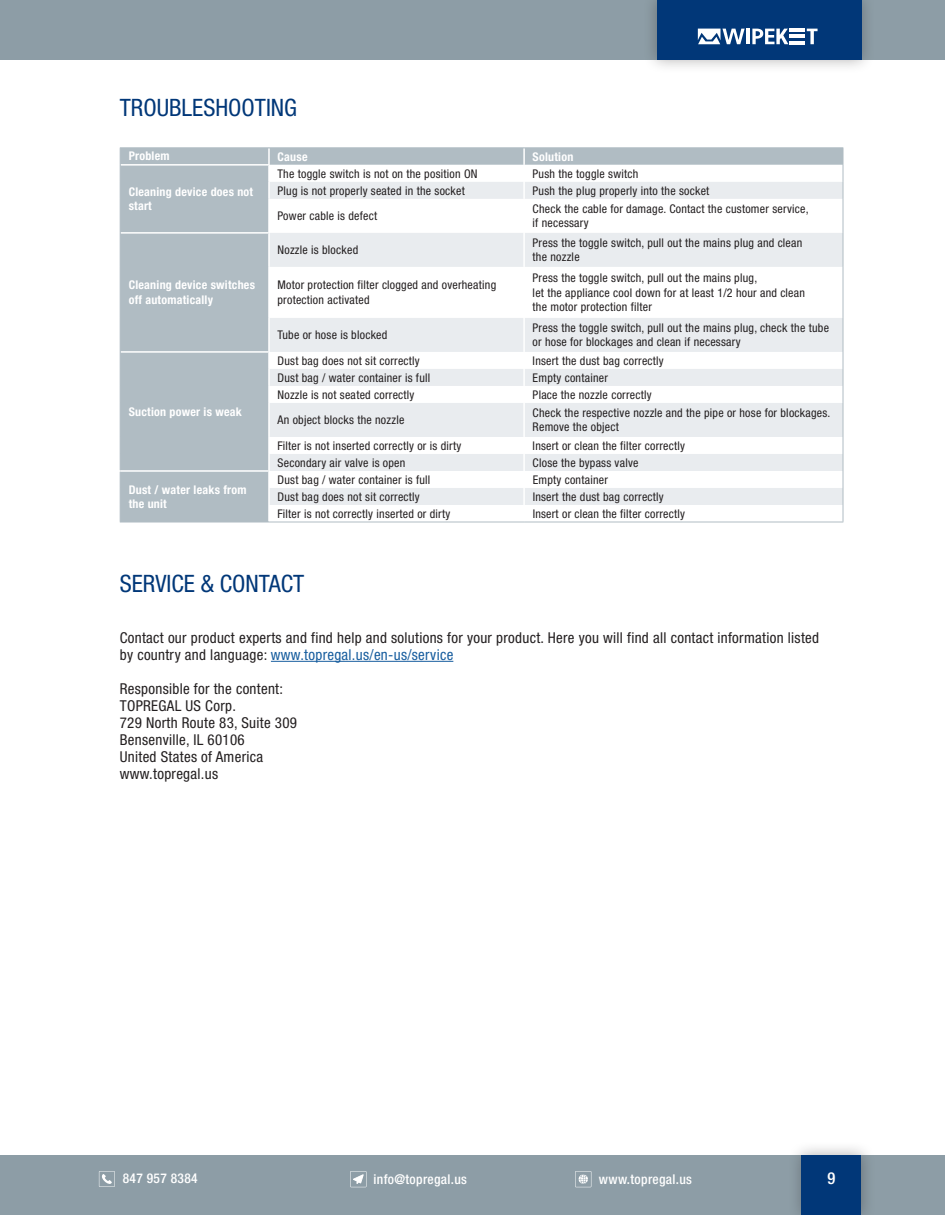
<style>
.page{position:relative;width:945px;height:1215px;background:#fff}
.page>*{position:absolute;margin:0;border:0;box-sizing:border-box;transform-origin:0 0}
.t1{font:condensed 24px "Helvetica Neue LT Pro";color:#013778}
.t2{font:500 condensed 16.5px "Helvetica Neue LT Pro";color:#fff}
.t3{font:condensed 15px/17px "Helvetica Neue LT Pro";letter-spacing:.02em;color:#231f20}
.t4{font:500 condensed 13.5px "Helvetica Neue LT Pro";letter-spacing:.025em;color:#fff}
.t5{font:condensed 12px/14.4px "Helvetica Neue LT Pro";letter-spacing:.02em;color:#231f20}
.t6{font:700 condensed 12px/14.4px "Helvetica Neue LT Pro";letter-spacing:.02em;color:#fff}
.s1{color:#175d9e}
</style>
<div class="page">
<div style="left:0;top:0;width:945px;height:60px;background:#8d9da6"></div>
<div style="left:643px;top:0;width:232px;height:74px;background:#231f20;opacity:.35"></div>
<div style="left:657px;top:0;width:204px;height:60px;background:#013778"></div>
<div style="left:0;top:1155px;width:945px;height:60px;background:#8d9da6"></div>
<svg style="left:575px;top:1171px;width:16px;height:16px"></svg>
<svg style="left:350px;top:1171px;width:16px;height:16px"></svg>
<svg style="left:99px;top:1171px;width:16px;height:16px"></svg>
<div style="left:787px;top:1141px;width:88px;height:74px;background:#231f20;opacity:.35"></div>
<div style="left:802px;top:1155px;width:59px;height:60px;background:#013778"></div>
<hr style="left:747px;top:29px;width:3px;height:15px;background:#fff">
<svg style="left:698px;top:29px;width:47px;height:15px"></svg>
<hr style="left:789px;top:29px;width:16px;height:3px;background:#fff">
<hr style="left:789px;top:35px;width:16px;height:3px;background:#fff">
<hr style="left:789px;top:41px;width:16px;height:3px;background:#fff">
<svg style="left:752px;top:29px;width:36px;height:15px"></svg>
<svg style="left:807px;top:29px;width:11px;height:15px"></svg>
<div style="left:121px;top:148px;width:722px;height:374px;background:#b0bcc3"></div>
<svg style="left:270px;top:165px;width:573px;height:357px"></svg>
<svg style="left:270px;top:182px;width:573px;height:323px;fill:#e9ecef"></svg>
<svg style="left:523px;top:148px;width:2px;height:51px"></svg>
<hr style="left:523px;top:199px;width:2px;height:34px;background:#fff">
<hr style="left:523px;top:233px;width:2px;height:34px;background:#fff">
<hr style="left:523px;top:267px;width:2px;height:51px;background:#fff">
<hr style="left:523px;top:318px;width:2px;height:34px;background:#fff">
<hr style="left:121px;top:164px;width:149px;height:2px;background:#fff">
<svg style="left:268px;top:148px;width:2px;height:51px"></svg>
<hr style="left:268px;top:199px;width:2px;height:33px;background:#fff">
<hr style="left:121px;top:232px;width:149px;height:2px;background:#fff">
<hr style="left:268px;top:234px;width:2px;height:33px;background:#fff">
<hr style="left:268px;top:267px;width:2px;height:51px;background:#fff">
<hr style="left:268px;top:318px;width:2px;height:33px;background:#fff">
<hr style="left:121px;top:351px;width:149px;height:2px;background:#fff">
<svg style="left:268px;top:353px;width:2px;height:50px"></svg>
<svg style="left:523px;top:352px;width:2px;height:51px"></svg>
<hr style="left:268px;top:403px;width:2px;height:34px;background:#fff">
<hr style="left:523px;top:403px;width:2px;height:34px;background:#fff">
<hr style="left:120px;top:470px;width:150px;height:2px;background:#fff">
<svg style="left:268px;top:437px;width:2px;height:85px"></svg>
<svg style="left:523px;top:437px;width:2px;height:85px"></svg>
<hr style="left:120px;top:522px;width:149px;height:1px;background:#b0bcc3">
<hr style="left:269px;top:522px;width:255px;height:1px;background:#b0bcc3">
<hr style="left:524px;top:522px;width:319px;height:1px;background:#b0bcc3">
<hr style="left:120px;top:147px;width:149px;height:1px;background:#b0bcc3">
<hr style="left:269px;top:147px;width:255px;height:1px;background:#b0bcc3">
<hr style="left:524px;top:147px;width:319px;height:1px;background:#b0bcc3">
<svg style="left:120px;top:148px;width:1px;height:51px"></svg>
<hr style="left:120px;top:199px;width:1px;height:34px;background:#b0bcc3">
<svg style="left:843px;top:148px;width:1px;height:51px"></svg>
<hr style="left:843px;top:199px;width:1px;height:34px;background:#b0bcc3">
<hr style="left:120px;top:233px;width:1px;height:34px;background:#b0bcc3">
<hr style="left:120px;top:267px;width:1px;height:51px;background:#b0bcc3">
<hr style="left:120px;top:318px;width:1px;height:34px;background:#b0bcc3">
<hr style="left:843px;top:233px;width:1px;height:34px;background:#b0bcc3">
<hr style="left:843px;top:267px;width:1px;height:51px;background:#b0bcc3">
<hr style="left:843px;top:318px;width:1px;height:34px;background:#b0bcc3">
<svg style="left:120px;top:352px;width:1px;height:51px"></svg>
<hr style="left:120px;top:403px;width:1px;height:34px;background:#b0bcc3">
<svg style="left:120px;top:437px;width:1px;height:85px"></svg>
<svg style="left:843px;top:352px;width:1px;height:51px"></svg>
<hr style="left:843px;top:403px;width:1px;height:34px;background:#b0bcc3">
<svg style="left:843px;top:437px;width:1px;height:85px"></svg>
<hr style="left:271px;top:661px;width:182px;height:1px;background:#175d9e">
<h1 class="t1" style="left:120px;top:93px;width:179px">TROUBLESHOOTING</h1>
<p class="t6" style="left:129px;top:149px;width:42px">Problem</p>
<p class="t6" style="left:278px;top:149px;width:32px">Cause</p>
<p class="t6" style="left:533px;top:149px;width:42px">Solution</p>
<p class="t6" style="left:129px;top:185px;width:126px">Cleaning device does not start</p>
<p class="t5" style="left:278px;top:166px;width:202px">The toggle switch is not on the position ON</p>
<p class="t5" style="left:533px;top:166px;width:107px">Push the toggle switch</p>
<p class="t5" style="left:278px;top:183px;width:189px">Plug is not properly seated in the socket</p>
<p class="t5" style="left:533px;top:183px;width:178px">Push the plug properly into the socket</p>
<p class="t5" style="left:278px;top:209px;width:101px">Power cable is defect</p>
<p class="t5" style="left:533px;top:201px;width:278px">Check the cable for damage. Contact the customer service, if necessary</p>
<p class="t6" style="left:129px;top:278px;width:128px">Cleaning device switches off automatically</p>
<p class="t6" style="left:129px;top:404px;width:115px">Suction power is weak</p>
<p class="t6" style="left:129px;top:482px;width:119px">Dust / water leaks from the unit</p>
<p class="t5" style="left:278px;top:243px;width:82px">Nozzle is blocked</p>
<p class="t5" style="left:533px;top:235px;width:271px">Press the toggle switch, pull out the mains plug and clean the nozzle</p>
<p class="t5" style="left:278px;top:278px;width:220px">Motor protection filter clogged and overheating protection activated</p>
<p class="t5" style="left:533px;top:271px;width:274px">Press the toggle switch, pull out the mains plug,<br>let the appliance cool down for at least 1/2 hour and clean the motor protection filter</p>
<p class="t5" style="left:278px;top:328px;width:111px">Tube or hose is blocked</p>
<p class="t5" style="left:533px;top:320px;width:298px">Press the toggle switch, pull out the mains plug, check the tube or hose for blockages and clean if necessary</p>
<p class="t5" style="left:278px;top:353px;width:144px">Dust bag does not sit correctly</p>
<p class="t5" style="left:533px;top:353px;width:133px">Insert the dust bag correctly</p>
<p class="t5" style="left:278px;top:370px;width:154px">Dust bag / water container is full</p>
<p class="t5" style="left:533px;top:370px;width:77px">Empty container</p>
<p class="t5" style="left:278px;top:387px;width:138px">Nozzle is not seated correctly</p>
<p class="t5" style="left:533px;top:387px;width:121px">Place the nozzle correctly</p>
<p class="t5" style="left:278px;top:413px;width:128px">An object blocks the nozzle</p>
<p class="t5" style="left:533px;top:405px;width:299px">Check the respective nozzle and the pipe or hose for blockages.<br>Remove the object</p>
<p class="t5" style="left:278px;top:438px;width:185px">Filter is not inserted correctly or is dirty</p>
<p class="t5" style="left:533px;top:438px;width:154px">Insert or clean the filter correctly</p>
<p class="t5" style="left:278px;top:455px;width:129px">Secondary air valve is open</p>
<p class="t5" style="left:533px;top:455px;width:107px">Close the bypass valve</p>
<p class="t5" style="left:278px;top:472px;width:154px">Dust bag / water container is full</p>
<p class="t5" style="left:533px;top:472px;width:77px">Empty container</p>
<p class="t5" style="left:278px;top:489px;width:144px">Dust bag does not sit correctly</p>
<p class="t5" style="left:533px;top:489px;width:133px">Insert the dust bag correctly</p>
<p class="t5" style="left:278px;top:506px;width:174px">Filter is not correctly inserted or dirty</p>
<p class="t5" style="left:533px;top:506px;width:154px">Insert or clean the filter correctly</p>
<h1 class="t1" style="left:120px;top:569px;width:186px">SERVICE &amp; CONTACT</h1>
<p class="t3" style="left:120px;top:629px;width:701px">Contact our product experts and find help and solutions for your product. Here you will find all contact information listed by country and language: <span class="s1">www.topregal.us/en-us/service</span></p>
<p class="t3" style="left:120px;top:680px;width:179px">Responsible for the content:<br>TOPREGAL US Corp.<br>729 North Route 83, Suite 309<br>Bensenville, IL 60106<br>United States of America www.topregal.us</p>
<p class="t4" style="left:123px;top:1170px;width:76px">847 957 8384</p>
<p class="t4" style="left:374px;top:1171px;width:95px">info@topregal.us</p>
<p class="t4" style="left:599px;top:1171px;width:95px">www.topregal.us</p>
<h2 class="t2" style="left:827px;top:1168px;width:9px">9</h2>
</div>
